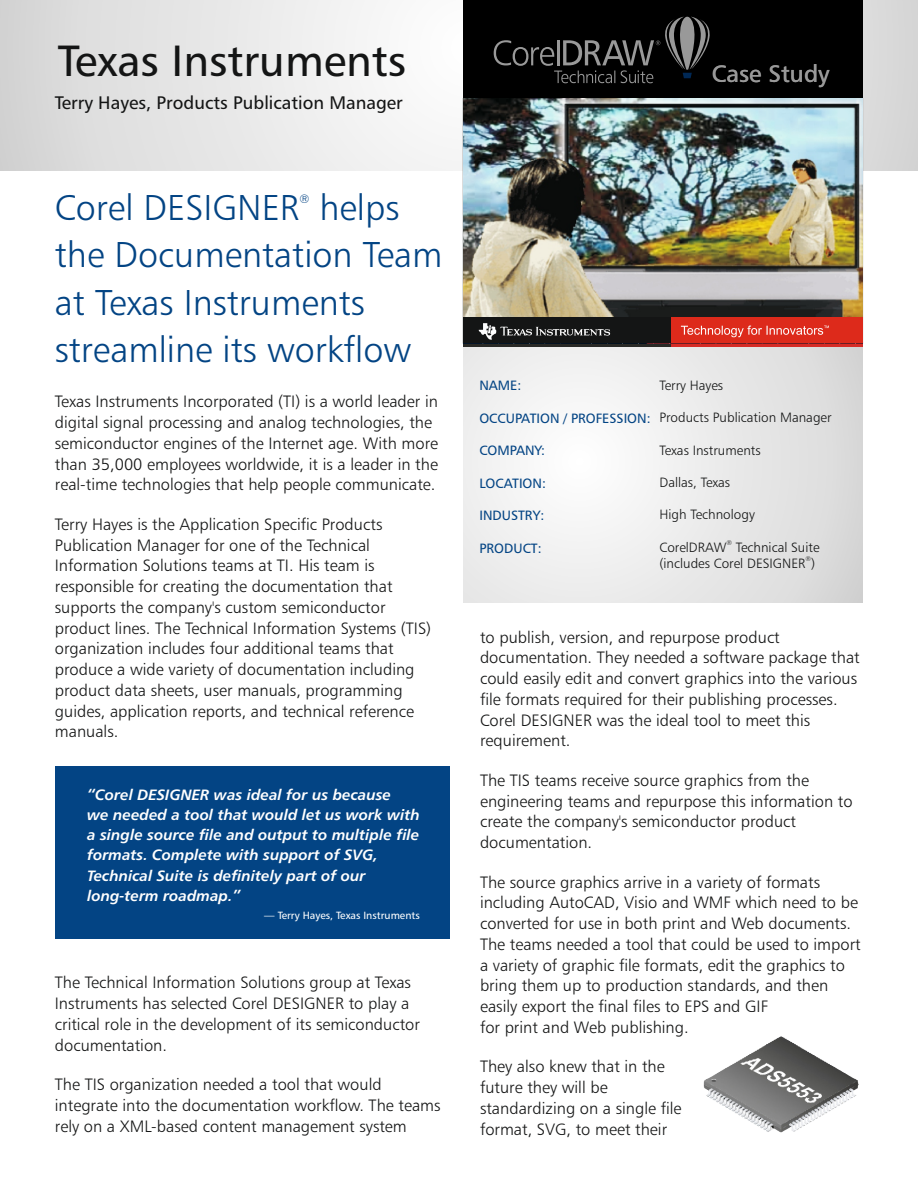
<style>
.page{position:relative;width:918px;height:1188px;background:#fff}
.page>*{position:absolute;margin:0;border:0;box-sizing:border-box;transform-origin:0 0}
.t1{font:43.8px "Humanist 777 BT Roman B";color:#141515}
.t2{font:36px/47.4px "Humanist 777 BT Light B";color:#034484}
.t3{font:24px "Humanist 777 BT Roman B";color:#999}
.t4{font:18.3px "Humanist 777 BT Roman B";color:#141515}
.t5{font:16.5px/20.7px "Humanist 777 BT Light B";color:#141515}
.t6{font:15px/20.1px "Humanist 777 BT Bold Italic B";color:#fff}
.t7{font:13.5px "Humanist 777 BT Light B";color:#141515}
.t8{font:13.5px "Humanist 777 BT Roman B";color:#034484}
.t9{font:12px "Humanist 777 BT Light B";color:#034484}
.t10{font:10.5px "Humanist 777 BT Roman B";color:#fff}
.t11{font:6.75px "Humanist 777 BT Light B";color:#141515}
</style>
<div class="page">
<svg style="left:0;top:0;width:918px;height:171px"></svg>
<div style="left:463px;top:308px;width:400px;height:295px;background:linear-gradient(to right,#f9f9f9,#ddd)"></div>
<div style="left:55px;top:766px;width:395px;height:173px;background:#034484"></div>
<img style="left:703px;top:1036px;width:156px;height:97px">
<div style="left:463px;top:0;width:400px;height:347px;background:#000"></div>
<div style="left:463px;top:316px;width:208px;height:31px;background:linear-gradient(to right,#292926,#292926)"></div>
<div style="left:671px;top:316px;width:192px;height:31px;background:linear-gradient(to right,#d62b26,#d62b26)"></div>
<img style="left:463px;top:99px;width:400px;height:219px">
<div style="left:463px;top:318px;width:208px;height:25px;background:#141515"></div>
<div style="left:671px;top:318px;width:192px;height:25px;background:#dd2a1b"></div>
<svg style="left:479px;top:323px;width:131px;height:17px"></svg>
<svg style="left:681px;top:325px;width:148px;height:12px"></svg>
<svg style="left:494px;top:16px;width:216px;height:67px"></svg>
<h1 class="t1" style="left:58px;top:43px;width:350px">Texas Instruments</h1>
<p class="t4" style="left:55px;top:95px;width:350px">Terry Hayes, Products Publication Manager</p>
<h2 class="t2" style="left:55px;top:187px;width:389px">Corel DESIGNER helps the Documentation Team at Texas Instruments streamline its workflow</h2>
<p class="t9" style="left:299px;top:194px;width:11px">®</p>
<p class="t5" style="left:55px;top:393px;width:385px">Texas Instruments Incorporated (TI) is a world leader in digital signal processing and analog technologies, the semiconductor engines of the Internet age. With more than 35,000 employees worldwide, it is a leader in the real-time technologies that help people communicate.</p>
<p class="t5" style="left:55px;top:515px;width:378px">Terry Hayes is the Application Specific Products Publication Manager for one of the Technical Information Solutions teams at TI. His team is responsible for creating the documentation that supports the company's custom semiconductor product lines. The Technical Information Systems (TIS) organization includes four additional teams that produce a wide variety of documentation including product data sheets, user manuals, programming guides, application reports, and technical reference manuals.</p>
<p class="t6" style="left:87px;top:786px;width:334px">“Corel DESIGNER was ideal for us because<br>we needed a tool that would let us work with a single source file and output to multiple file formats. Complete with support of SVG, Technical Suite is definitely part of our long-term roadmap.”</p>
<p class="t10" style="left:264px;top:911px;width:157px">— Terry Hayes, Texas Instruments</p>
<p class="t5" style="left:55px;top:974px;width:367px">The Technical Information Solutions group at Texas Instruments has selected Corel DESIGNER to play a critical role in the development of its semiconductor documentation.</p>
<p class="t5" style="left:55px;top:1075px;width:387px">The TIS organization needed a tool that would integrate into the documentation workflow. The teams rely on a XML-based content management system</p>
<h3 class="t3" style="left:712px;top:63px;width:119px">Case Study</h3>
<p class="t8" style="left:479px;top:380px;width:43px">NAME:</p>
<p class="t8" style="left:479px;top:412px;width:173px">OCCUPATION / PROFESSION:</p>
<p class="t8" style="left:479px;top:445px;width:67px">COMPANY:</p>
<p class="t8" style="left:479px;top:478px;width:68px">LOCATION:</p>
<p class="t8" style="left:479px;top:510px;width:66px">INDUSTRY:</p>
<p class="t8" style="left:479px;top:543px;width:64px">PRODUCT:</p>
<p class="t7" style="left:659px;top:380px;width:65px">Terry Hayes</p>
<p class="t7" style="left:659px;top:412px;width:174px">Products Publication Manager</p>
<p class="t7" style="left:659px;top:444px;width:103px">Texas Instruments</p>
<p class="t7" style="left:659px;top:477px;width:72px">Dallas, Texas</p>
<p class="t7" style="left:659px;top:509px;width:97px">High Technology</p>
<p class="t11" style="left:726px;top:540px;width:7px">®</p>
<p class="t7" style="left:659px;top:541px;width:162px">CorelDRAW Technical Suite</p>
<p class="t11" style="left:806px;top:556px;width:7px">®</p>
<p class="t7" style="left:659px;top:558px;width:157px">(includes Corel DESIGNER )</p>
<p class="t5" style="left:480px;top:628px;width:381px">to publish, version, and repurpose product documentation. They needed a software package that could easily edit and convert graphics into the various file formats required for their publishing processes.<br>Corel DESIGNER was the ideal tool to meet this requirement.</p>
<p class="t5" style="left:480px;top:771px;width:374px">The TIS teams receive source graphics from the engineering teams and repurpose this information to create the company's semiconductor product documentation.</p>
<p class="t5" style="left:480px;top:873px;width:382px">The source graphics arrive in a variety of formats including AutoCAD, Visio and WMF which need to be converted for use in both print and Web documents.<br>The teams needed a tool that could be used to import a variety of graphic file formats, edit the graphics to bring them up to production standards, and then easily export the final files to EPS and GIF<br>for print and Web publishing.</p>
<p class="t5" style="left:480px;top:1058px;width:203px">They also knew that in the future they will be standardizing on a single file format, SVG, to meet their</p>
</div>
